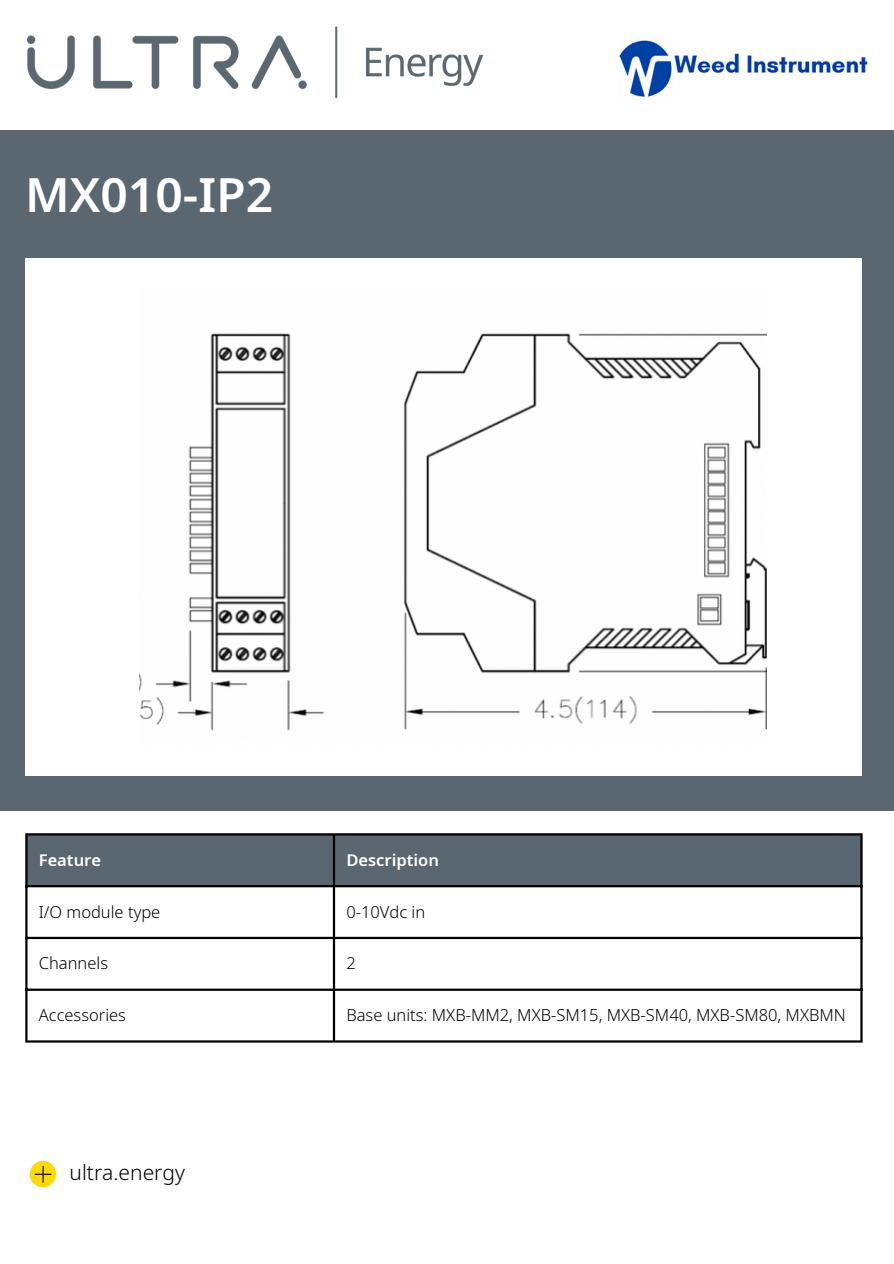
<style>
.page{position:relative;width:894px;height:1264px;background:#fff}
.page>*{position:absolute;margin:0;border:0;box-sizing:border-box;transform-origin:0 0}
.t1{font:600 48px "Noto Sans";color:#fff}
.t2{font:300 21px "Noto Sans";color:#000}
.t3{font:300 16.5px "Noto Sans";color:#000}
.t4{font:600 16.5px "Noto Sans";color:#fff}
</style>
<div class="page">
<svg style="left:30px;top:1160px;width:26px;height:27px"></svg>
<svg style="left:35px;top:1165px;width:17px;height:17px"></svg>
<div style="left:0;top:130px;width:893px;height:681px;background:#5b6770"></div>
<img style="left:27px;top:26px;width:456px;height:73px">
<img style="left:619px;top:40px;width:249px;height:57px">
<div style="left:25px;top:259px;width:836px;height:516px;background:#fff"></div>
<img style="left:139px;top:333px;width:627px;height:398px">
<div style="left:28px;top:835px;width:832px;height:50px;background:#5b6770"></div>
<hr style="left:25px;top:835px;width:3px;height:205px;background:#000">
<hr style="left:333px;top:835px;width:2px;height:205px;background:#000">
<hr style="left:860px;top:835px;width:2px;height:205px;background:#000">
<hr style="left:25px;top:833px;width:837px;height:2px;background:#000">
<hr style="left:25px;top:885px;width:837px;height:2px;background:#000">
<hr style="left:25px;top:936px;width:837px;height:3px;background:#000">
<hr style="left:25px;top:988px;width:837px;height:2px;background:#000">
<hr style="left:25px;top:1040px;width:837px;height:2px;background:#000">
<p class="t1" style="left:25px;top:160px;width:249px">MX010-IP2</p>
<p class="t4" style="left:39px;top:848px;width:64px">Feature</p>
<p class="t4" style="left:346px;top:848px;width:94px">Description</p>
<p class="t3" style="left:39px;top:900px;width:123px">I/O module type</p>
<p class="t3" style="left:346px;top:900px;width:80px">0-10Vdc in</p>
<p class="t3" style="left:39px;top:951px;width:71px">Channels</p>
<p class="t3" style="left:346px;top:951px;width:11px">2</p>
<p class="t3" style="left:39px;top:1003px;width:89px">Accessories</p>
<p class="t3" style="left:346px;top:1003px;width:501px">Base units: MXB-MM2, MXB-SM15, MXB-SM40, MXB-SM80, MXBMN</p>
<p class="t2" style="left:69px;top:1157px;width:117px">ultra.energy</p>
</div>
